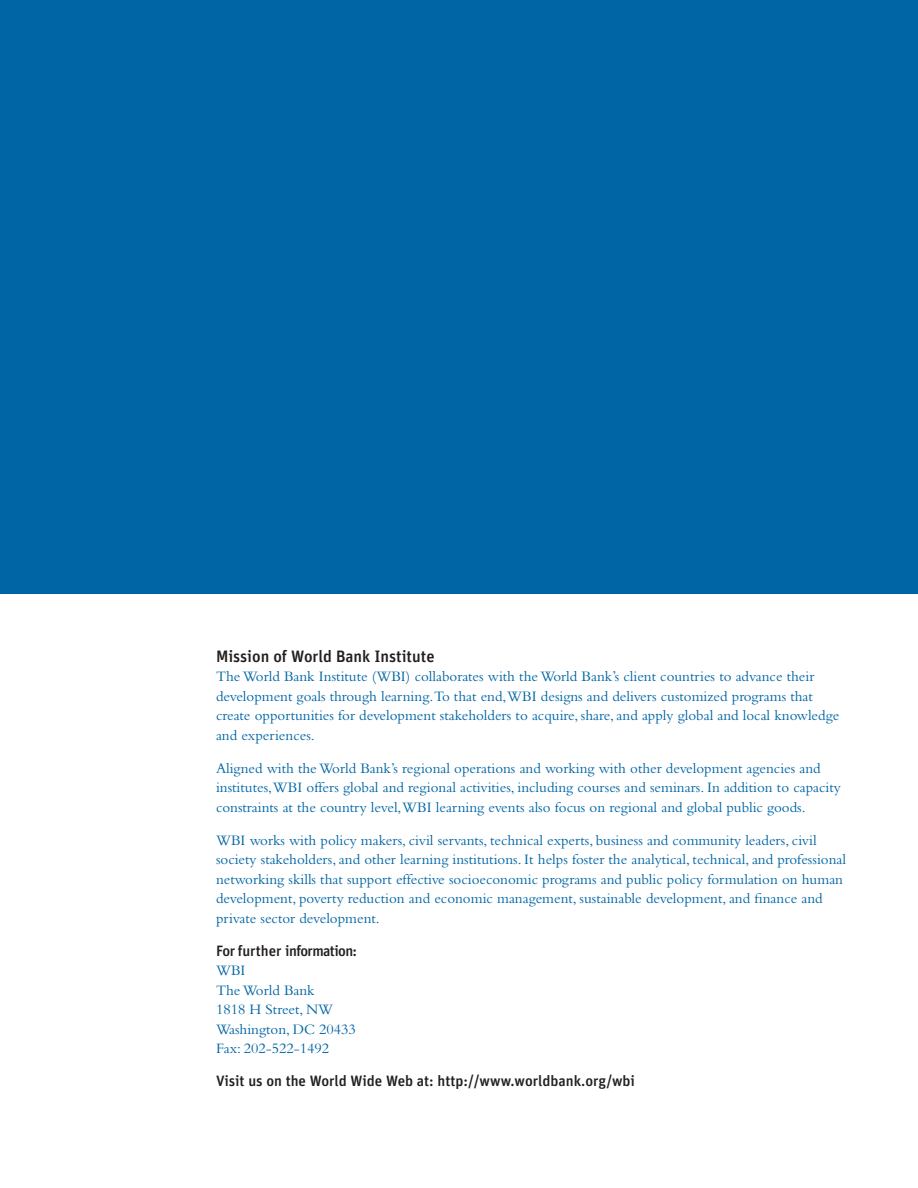
<style>
.page{position:relative;width:918px;height:1188px;background:#fff}
.page>*{position:absolute;margin:0;border:0;box-sizing:border-box;transform-origin:0 0}
.t1{font:500 16.5px "Unit CE";color:#231f20}
.t2{font:15px/19.5px "Bembo";color:#0065a4}
.t3{font:500 15px "Unit CE";color:#231f20}
.t4{font:500 15px "Unit CE";letter-spacing:-.04em;color:#231f20}
</style>
<div class="page">
<div style="left:0;top:0;width:918px;height:594px;background:#0065a4"></div>
<p class="t1" style="left:216px;top:643px;width:220px">Mission of World Bank Institute</p>
<p class="t2" style="left:216px;top:666px;width:625px">The World Bank Institute (WBI) collaborates with the World Bank’s client countries to advance their development goals through learning.To that end,WBI designs and delivers customized programs that create opportunities for development stakeholders to acquire, share, and apply global and local knowledge and experiences.</p>
<p class="t2" style="left:216px;top:758px;width:626px">Aligned with the World Bank’s regional operations and working with other development agencies and institutes,WBI offers global and regional activities, including courses and seminars. In addition to capacity constraints at the country level,WBI learning events also focus on regional and global public goods.</p>
<p class="t2" style="left:216px;top:830px;width:632px">WBI works with policy makers, civil servants, technical experts, business and community leaders, civil society stakeholders, and other learning institutions. It helps foster the analytical, technical, and professional networking skills that support effective socioeconomic programs and public policy formulation on human development, poverty reduction and economic management, sustainable development, and finance and private sector development.</p>
<p class="t4" style="left:216px;top:938px;width:143px">For further information:</p>
<p class="t2" style="left:216px;top:960px;width:31px">WBI</p>
<p class="t2" style="left:216px;top:980px;width:100px">The World Bank</p>
<p class="t2" style="left:216px;top:999px;width:141px">1818 H Street, NW<br>Washington, DC 20433</p>
<p class="t2" style="left:216px;top:1038px;width:115px">Fax: 202-522-1492</p>
<p class="t3" style="left:216px;top:1069px;width:420px">Visit us on the World Wide Web at: http://www.worldbank.org/wbi</p>
</div>
